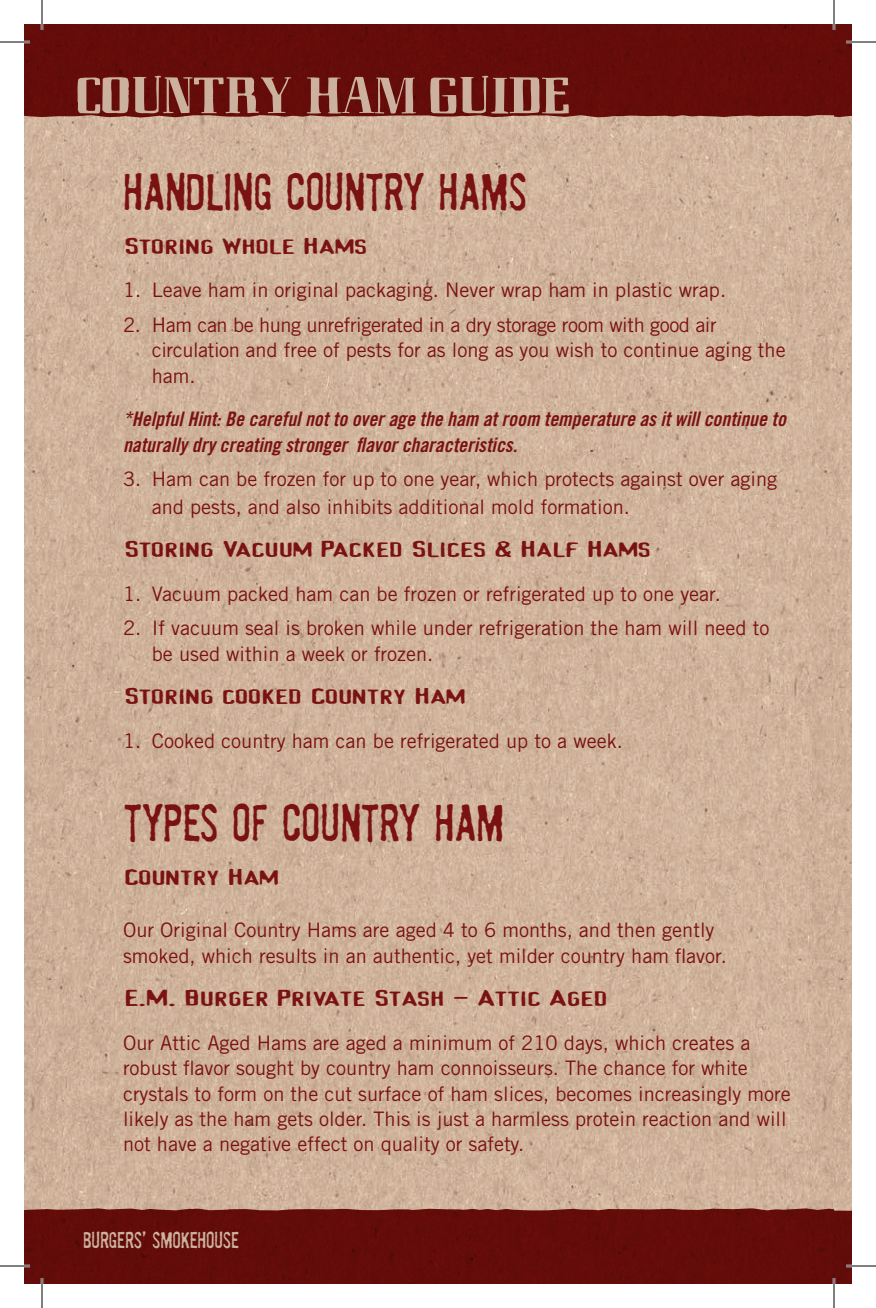
<style>
.page{position:relative;width:876px;height:1308px;background:#fff}
.page>*{position:absolute;margin:0;border:0;box-sizing:border-box;transform-origin:0 0}
.t1{font:84.2px "Bastard";color:#ccb19e;scale:.77 1}
.t2{font:300 48px "Badhouse";letter-spacing:-.01em;color:#7a1211}
.t3{font:300 21px "Badhouse";letter-spacing:-.01em;color:#ccb19e}
.t4{font:20px/25.4px "Trade Gothic LT Std";color:#7a1211}
.t5{font:20px/25.4px "Trade Gothic LT Std Bd Cn 20 Obl";color:#7a1211}
.t6{font:20px/25.4px "Trade Gothic LT Std";letter-spacing:-.02em;color:#7a1211}
.t7{font:20px "Device";color:#7a1211;scale:2 1}
</style>
<div class="page">
<img style="left:24px;top:117px;width:788px;height:1091px">
<img style="left:812px;top:117px;width:40px;height:1091px">
<div style="left:24px;top:1208px;width:810px;height:76px;background:#630c0a"></div>
<svg style="left:834px;top:1208px;width:18px;height:76px"></svg>
<div style="left:24px;top:24px;width:810px;height:93px;background:#640c0a"></div>
<div style="left:834px;top:24px;width:18px;height:93px;background:#640c0a"></div>
<hr style="left:0;top:41px;width:30px;height:2px;background:#fff">
<hr style="left:846px;top:41px;width:30px;height:2px;background:#fff">
<hr style="left:0;top:1265px;width:30px;height:2px;background:#fff">
<hr style="left:846px;top:1265px;width:30px;height:2px;background:#fff">
<hr style="left:41px;top:0;width:2px;height:30px;background:#fff">
<hr style="left:41px;top:1278px;width:2px;height:30px;background:#fff">
<hr style="left:833px;top:0;width:2px;height:30px;background:#fff">
<hr style="left:833px;top:1278px;width:2px;height:30px;background:#fff">
<hr style="left:0;top:42px;width:30px;height:1px;background:#000">
<hr style="left:846px;top:42px;width:30px;height:1px;background:#000">
<hr style="left:0;top:1266px;width:30px;height:1px;background:#000">
<hr style="left:846px;top:1266px;width:30px;height:1px;background:#000">
<hr style="left:42px;top:0;width:1px;height:30px;background:#000">
<hr style="left:42px;top:1278px;width:1px;height:30px;background:#000">
<hr style="left:834px;top:0;width:1px;height:30px;background:#000">
<hr style="left:834px;top:1278px;width:1px;height:30px;background:#000">
<h1 class="t1" style="left:77px;top:35px;width:642px">Country Ham Guide</h1>
<h2 class="t2" style="left:123px;top:159px;width:406px">HANDLING COUNTRY HAMS</h2>
<p class="t7" style="left:123px;top:234px;width:123px">Storing Whole Hams</p>
<p class="t4" style="left:123px;top:277px;width:605px">1. Leave ham in original packaging. Never wrap ham in plastic wrap.</p>
<p class="t6" style="left:152px;top:312px;width:635px;text-indent:-29px">2. Ham can be hung unrefrigerated in a dry storage room with good air circulation and free of pests for as long as you wish to continue aging the ham.</p>
<p class="t5" style="left:123px;top:407px;width:664px">*Helpful Hint: Be careful not to over age the ham at room temperature as it will continue to naturally dry creating stronger flavor characteristics.</p>
<p class="t4" style="left:152px;top:465px;width:627px;line-height:27.8px;text-indent:-29px">3. Ham can be frozen for up to one year, which protects against over aging and pests, and also inhibits additional mold formation.</p>
<p class="t7" style="left:123px;top:538px;width:265px">Storing Vacuum Packed Slices &amp; Half Hams</p>
<p class="t4" style="left:123px;top:581px;width:599px">1. Vacuum packed ham can be frozen or refrigerated up to one year.</p>
<p class="t4" style="left:152px;top:615px;width:619px;text-indent:-29px">2. If vacuum seal is broken while under refrigeration the ham will need to be used within a week or frozen.</p>
<p class="t7" style="left:123px;top:685px;width:172px">Storing cooked Country Ham</p>
<p class="t4" style="left:123px;top:728px;width:501px">1. Cooked country ham can be refrigerated up to a week.</p>
<h2 class="t2" style="left:123px;top:790px;width:383px">TYPES OF COUNTRY HAM</h2>
<p class="t7" style="left:123px;top:865px;width:79px">Country Ham</p>
<p class="t4" style="left:123px;top:917px;width:605px">Our Original Country Hams are aged 4 to 6 months, and then gently smoked, which results in an authentic, yet milder country ham flavor.</p>
<p class="t7" style="left:123px;top:987px;width:243px">E.M. Burger Private Stash - Attic Aged</p>
<p class="t4" style="left:123px;top:1030px;width:669px">Our Attic Aged Hams are aged a minimum of 210 days, which creates a robust flavor sought by country ham connoisseurs. The chance for white crystals to form on the cut surface of ham slices, becomes increasingly more likely as the ham gets older. This is just a harmless protein reaction and will not have a negative effect on quality or safety.</p>
<p class="t3" style="left:83px;top:1225px;width:158px">BURGERS’ SMOKEHOUSE</p>
</div>
